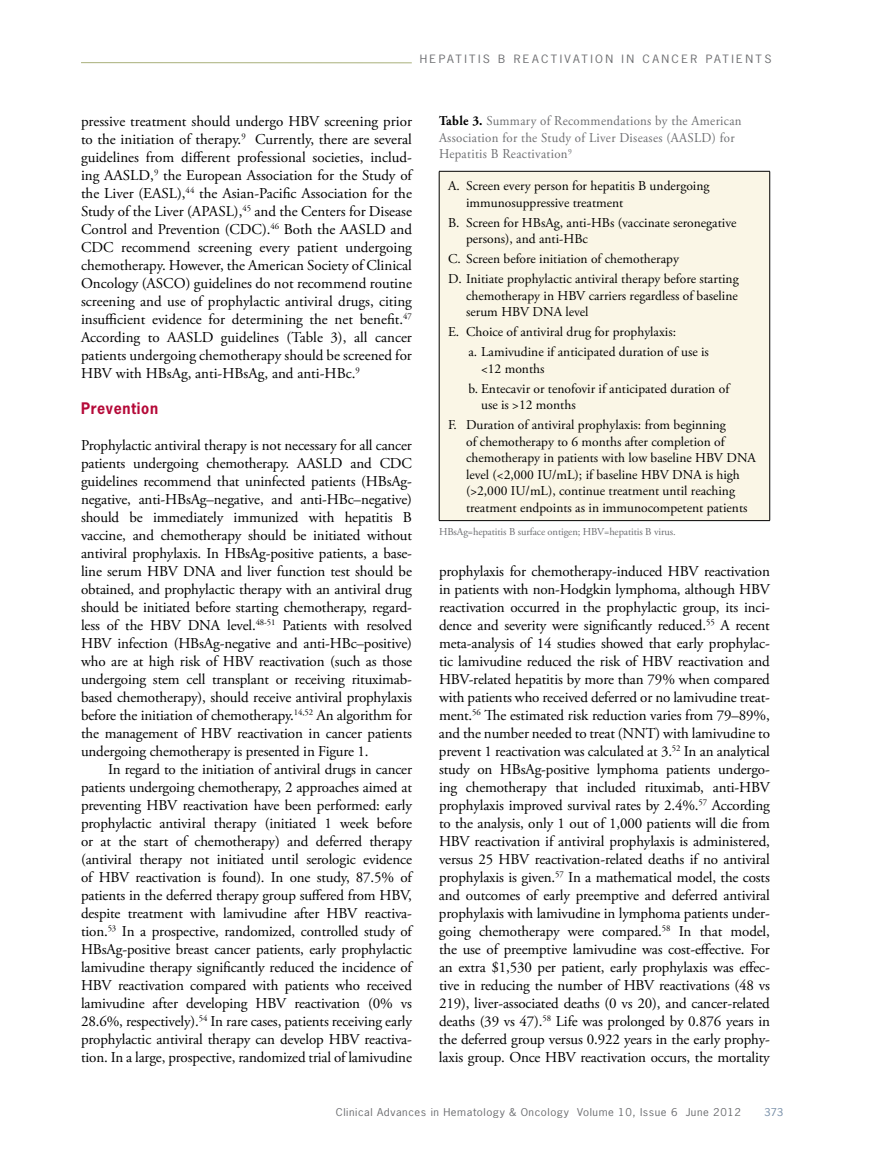
<style>
.page{position:relative;width:878px;height:1175px;background:#fff}
.page>*{position:absolute;margin:0;border:0;box-sizing:border-box;transform-origin:0 0}
.t1{font:15px/18px "Adobe Garamond Pro";letter-spacing:-.01em;color:#000;text-align:justify}
.t2{font:700 15px "News Gothic Std";letter-spacing:.05em;color:#b50938;scale:.95 1}
.t3{font:13.5px/16.5px "Adobe Garamond Pro";color:#000}
.t4{font:13.5px/16.5px "Adobe Garamond Pro";letter-spacing:.025em;color:#6d6e71;scale:.95 1}
.t5{font:10.8px "News Gothic Std";letter-spacing:.2em;color:#6d6e71;scale:1.11 1}
.t6{font:10.5px "Adobe Garamond Pro";letter-spacing:-.01em;color:#6d6e71}
.t7{font:10.2px "News Gothic Std";letter-spacing:.05em;color:#6d6e71;scale:1.11 1}
.t8{font:10.2px "News Gothic Std";color:#738ba5;scale:1.11 1}
.s1{font-weight:700;color:#000}
</style>
<div class="page">
<hr style="left:81px;top:62px;width:331px;height:1px;background:#a9b07b">
<div style="left:439px;top:171px;width:330px;height:349px;background:#faf6e6"></div>
<hr style="left:439px;top:171px;width:331px;height:1px;background:#000">
<hr style="left:439px;top:171px;width:1px;height:349px;background:#000">
<hr style="left:769px;top:171px;width:1px;height:349px;background:#000">
<hr style="left:439px;top:520px;width:331px;height:1px;background:#000">
<p class="t5" style="left:420px;top:52px;width:133px">Hepati ti s B Reac tiva</p>
<p class="t5" style="left:581px;top:52px;width:106px">tio ni n CancerPa</p>
<p class="t5" style="left:722px;top:52px;width:45px">ti ents</p>
<p class="t1" style="left:81px;top:113px;width:332px">pressive treatment should undergo HBV screening prior to the initiation of therapy.<sup>9</sup> Currently, there are several guidelines from different professional societies, includ&shy;ing AASLD,<sup>9</sup> the European Association for the Study of the Liver (EASL),<sup>44</sup> the Asian-Pacific Association for the Study of the Liver (APASL),<sup>45</sup> and the Centers for Disease Control and Prevention (CDC).<sup>46</sup> Both the AASLD and CDC recommend screening every patient undergoing chemotherapy. However, the American Society of Clinical Oncology (ASCO) guidelines do not recommend routine screening and use of prophylactic antiviral drugs, citing insufficient evidence for determining the net benefit.<sup>47<br></sup>According to AASLD guidelines (Table 3), all cancer patients undergoing chemotherapy should be screened for HBV with HBsAg, anti-HBsAg, and anti-HBc.<sup>9</sup></p>
<p class="t2" style="left:81px;top:398px;width:83px">Prevention</p>
<p class="t1" style="left:81px;top:437px;width:332px">Prophylactic antiviral therapy is not necessary for all cancer patients undergoing chemotherapy. AASLD and CDC guidelines recommend that uninfected patients (HBsAg&shy;negative, anti-HBsAg–negative, and anti-HBc–negative) should be immediately immunized with hepatitis B vaccine, and chemotherapy should be initiated without antiviral prophylaxis. In HBsAg-positive patients, a base&shy;line serum HBV DNA and liver function test should be obtained, and prophylactic therapy with an antiviral drug should be initiated before starting chemotherapy, regard&shy;less of the HBV DNA level.<sup>48-51</sup> Patients with resolved HBV infection (HBsAg-negative and anti-HBc–positive) who are at high risk of HBV reactivation (such as those undergoing stem cell transplant or receiving rituximab&shy;based chemotherapy), should receive antiviral prophylaxis before the initiation of chemotherapy.<sup>14,52</sup> An algorithm for the management of HBV reactivation in cancer patients undergoing chemotherapy is presented in Figure 1.</p>
<p class="t1" style="left:81px;top:761px;width:332px;text-indent:27px">In regard to the initiation of antiviral drugs in cancer patients undergoing chemotherapy, 2 approaches aimed at preventing HBV reactivation have been performed: early prophylactic antiviral therapy (initiated 1 week before or at the start of chemotherapy) and deferred therapy (antiviral therapy not initiated until serologic evidence of HBV reactivation is found). In one study, 87.5% of patients in the deferred therapy group suffered from HBV, despite treatment with lamivudine after HBV reactiva&shy;tion.<sup>53</sup> In a prospective, randomized, controlled study of HBsAg-positive breast cancer patients, early prophylactic lamivudine therapy significantly reduced the incidence of HBV reactivation compared with patients who received lamivudine after developing HBV reactivation (0% vs 28.6%, respectively).<sup>54</sup> In rare cases, patients receiving early prophylactic antiviral therapy can develop HBV reactiva&shy;tion. In a large, prospective, randomized trial of lamivudine</p>
<p class="t4" style="left:439px;top:113px;width:320px"><span class="s1">Table 3.</span> Summary of Recommendations by the American<br>Association for the Study of Liver Diseases (AASLD) for<br>Hepatitis B Reactivation<sup>9</sup></p>
<p class="t3" style="left:466px;top:178px;width:245px;text-indent:-18px">A. Screen every person for hepatitis B undergoing immunosuppressive treatment</p>
<p class="t3" style="left:466px;top:214px;width:272px;text-indent:-18px">B. Screen for HBsAg, anti-HBs (vaccinate seronegative persons), and anti-HBc</p>
<p class="t3" style="left:448px;top:249px;width:292px;line-height:20px">C. Screen before initiation of chemotherapy<br>D. Initiate prophylactic antiviral therapy before starting</p>
<p class="t3" style="left:466px;top:287px;width:273px">chemotherapy in HBV carriers regardless of baseline serum HBV DNA level</p>
<p class="t3" style="left:468px;top:322px;width:242px;line-height:20px;text-indent:-20px">E. Choice of antiviral drug for prophylaxis:<br>a. Lamivudine if anticipated duration of use is</p>
<p class="t3" style="left:468px;top:359px;width:262px;line-height:20px;text-indent:13px">&lt;12 months<br>b. Entecavir or tenofovir if anticipated duration of</p>
<p class="t3" style="left:448px;top:395px;width:279px;line-height:20px;text-indent:33px">use is &gt;12 months<br>F. Duration of antiviral prophylaxis: from beginning</p>
<p class="t3" style="left:466px;top:433px;width:291px">of chemotherapy to 6 months after completion of chemotherapy in patients with low baseline HBV DNA level (&lt;2,000 IU/mL); if baseline HBV DNA is high (&gt;2,000 IU/mL), continue treatment until reaching treatment endpoints as in immunocompetent patients</p>
<p class="t6" style="left:439px;top:525px;width:238px">HBsAg=hepatitis B surface ontigen; HBV=hepatitis B virus.</p>
<p class="t1" style="left:439px;top:563px;width:332px">prophylaxis for chemotherapy-induced HBV reactivation in patients with non-Hodgkin lymphoma, although HBV reactivation occurred in the prophylactic group, its inci&shy;dence and severity were significantly reduced.<sup>55</sup> A recent meta-analysis of 14 studies showed that early prophylac&shy;tic lamivudine reduced the risk of HBV reactivation and HBV-related hepatitis by more than 79% when compared with patients who received deferred or no lamivudine treat&shy;ment.<sup>56</sup> The estimated risk reduction varies from 79–89%, and the number needed to treat (NNT) with lamivudine to prevent 1 reactivation was calculated at 3.<sup>52</sup> In an analytical study on HBsAg-positive lymphoma patients undergo&shy;ing chemotherapy that included rituximab, anti-HBV prophylaxis improved survival rates by 2.4%.<sup>57</sup> According to the analysis, only 1 out of 1,000 patients will die from HBV reactivation if antiviral prophylaxis is administered, versus 25 HBV reactivation-related deaths if no antiviral prophylaxis is given.<sup>57</sup> In a mathematical model, the costs and outcomes of early preemptive and deferred antiviral prophylaxis with lamivudine in lymphoma patients under&shy;going chemotherapy were compared.<sup>58</sup> In that model, the use of preemptive lamivudine was cost-effective. For an extra $1,530 per patient, early prophylaxis was effec&shy;tive in reducing the number of HBV reactivations (48 vs 219), liver-associated deaths (0 vs 20), and cancer-related deaths (39 vs 47).<sup>58</sup> Life was prolonged by 0.876 years in the deferred group versus 0.922 years in the early prophy&shy;laxis group. Once HBV reactivation occurs, the mortality</p>
<p class="t7" style="left:336px;top:1105px;width:366px">Clinical Advances in Hematology &amp; Oncology Volume 10, Issue 6 June 2012</p>
<p class="t8" style="left:764px;top:1105px;width:19px">373</p>
</div>
